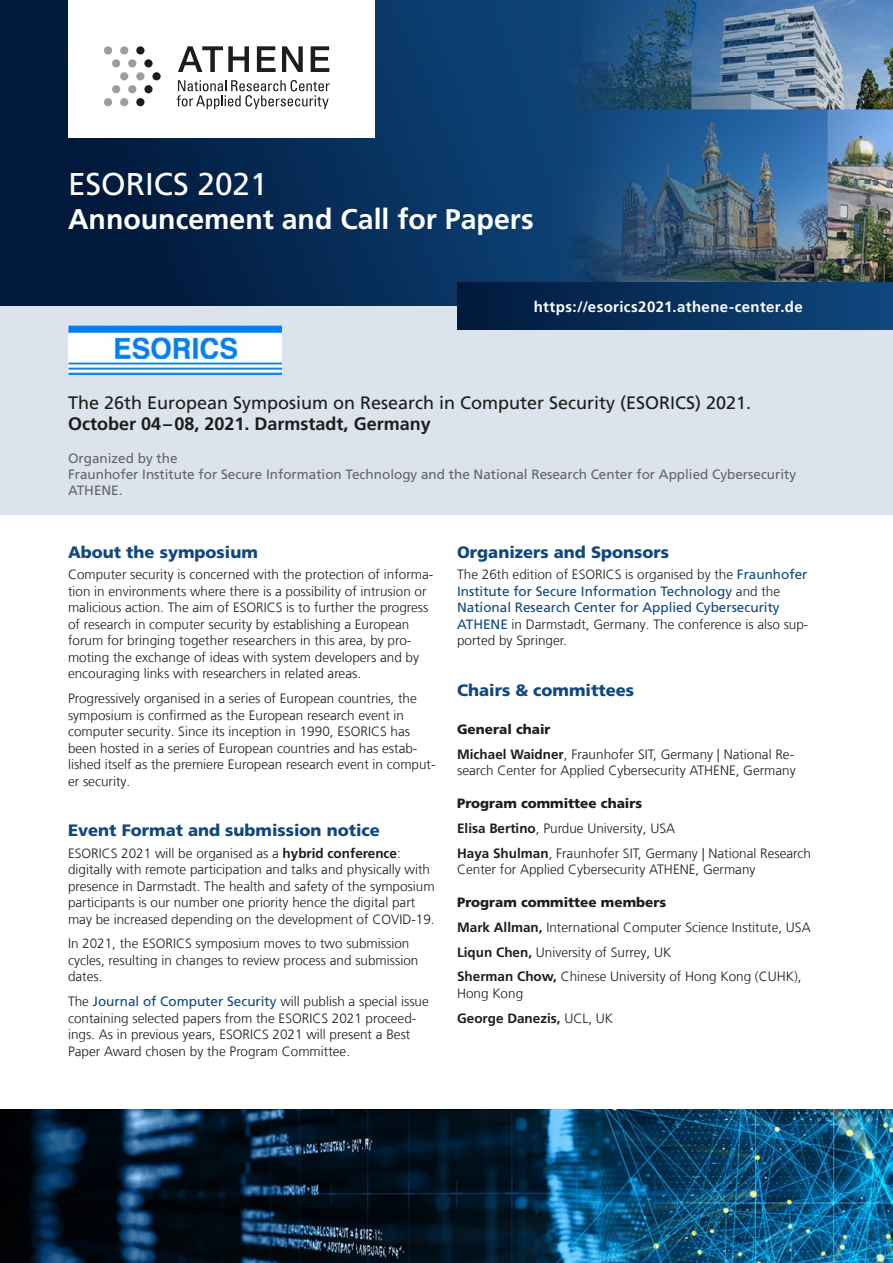
<style>
.page{position:relative;width:893px;height:1263px;background:#fff}
.page>*{position:absolute;margin:0;border:0;box-sizing:border-box;transform-origin:0 0}
.t1{font:31.5px "Frutiger LT Com";color:#fff}
.t2{font:700 28.5px "Frutiger LT Com";color:#fff}
.t3{font:18px/21.6px "Frutiger LT Com";color:#1d1d1b}
.t4{font:900 16.5px "Frutiger LT Com";color:#0f487f}
.t5{font:700 15px "Frutiger LT Com";letter-spacing:.025em;color:#fff}
.t6{font:300 13.5px/16.5px "Frutiger LT Com";color:#1d1d1b}
.t7{font:13.5px/16.2px "Frutiger LT Com";color:#646363}
.t8{font:900 13.5px "Frutiger LT Com";color:#1d1d1b}
.t9{font:700 13.5px "Frutiger LT Com";color:#1d1d1b}
.s1{font-weight:700}
.s2{font-weight:400;color:#0f487f}
.s3{font-weight:300}
</style>
<div class="page">
<img style="left:593px;top:0;width:300px;height:283px">
<div style="left:0;top:0;width:593px;height:306px;background:linear-gradient(to right,#001231,#0f4479)"></div>
<div style="left:0;top:306px;width:893px;height:208px;background:#dbe3ec"></div>
<div style="left:68px;top:0;width:306px;height:137px;background:#fff"></div>
<svg style="left:177px;top:80px;width:153px;height:29px"></svg>
<svg style="left:178px;top:46px;width:71px;height:26px"></svg>
<svg style="left:257px;top:46px;width:19px;height:26px"></svg>
<svg style="left:282px;top:46px;width:21px;height:26px"></svg>
<svg style="left:311px;top:46px;width:18px;height:26px"></svg>
<div style="left:104px;top:46px;width:8px;height:9px;background:#9d9d9c;border-radius:50%"></div>
<div style="left:136px;top:98px;width:8px;height:8px;background:#1d1d1b;border-radius:50%"></div>
<div style="left:120px;top:98px;width:8px;height:8px;background:#9d9d9c;border-radius:50%"></div>
<div style="left:104px;top:98px;width:8px;height:8px;background:#9d9d9c;border-radius:50%"></div>
<div style="left:144px;top:85px;width:9px;height:8px;background:#1d1d1b;border-radius:50%"></div>
<div style="left:128px;top:85px;width:8px;height:8px;background:#9d9d9c;border-radius:50%"></div>
<div style="left:112px;top:85px;width:8px;height:8px;background:#9d9d9c;border-radius:50%"></div>
<div style="left:152px;top:72px;width:9px;height:8px;background:#1d1d1b;border-radius:50%"></div>
<div style="left:136px;top:72px;width:8px;height:8px;background:#9d9d9c;border-radius:50%"></div>
<div style="left:120px;top:72px;width:8px;height:8px;background:#9d9d9c;border-radius:50%"></div>
<div style="left:144px;top:59px;width:9px;height:8px;background:#1d1d1b;border-radius:50%"></div>
<div style="left:128px;top:59px;width:8px;height:8px;background:#9d9d9c;border-radius:50%"></div>
<div style="left:112px;top:59px;width:8px;height:8px;background:#9d9d9c;border-radius:50%"></div>
<div style="left:136px;top:46px;width:8px;height:9px;background:#1d1d1b;border-radius:50%"></div>
<div style="left:120px;top:46px;width:8px;height:9px;background:#9d9d9c;border-radius:50%"></div>
<div style="left:457px;top:283px;width:436px;height:47px;background:linear-gradient(to right,#01193b,#0f487e)"></div>
<img style="left:0;top:1110px;width:893px;height:153px">
<img style="left:68px;top:326px;width:214px;height:48px">
<p class="t1" style="left:68px;top:165px;width:201px">ESORICS 2021</p>
<p class="t2" style="left:68px;top:203px;width:467px">Announcement and Call for Papers</p>
<p class="t5" style="left:534px;top:298px;width:271px">https://esorics2021.athene-center.de</p>
<p class="t3" style="left:68px;top:392px;width:685px">The 26th European Symposium on Research in Computer Security (ESORICS) 2021.<br><span class="s1">October 04–08, 2021. Darmstadt, Germany</span></p>
<p class="t7" style="left:68px;top:450px;width:730px">Organized by the<br>Fraunhofer Institute for Secure Information Technology and the National Research Center for Applied Cybersecurity<br>ATHENE.</p>
<p class="t4" style="left:68px;top:542px;width:191px">About the symposium</p>
<p class="t6" style="left:68px;top:566px;width:367px">Computer security is concerned with the protection of informa&shy;tion in environments where there is a possibility of intrusion or malicious action. The aim of ESORICS is to further the progress of research in computer security by establishing a European forum for bringing together researchers in this area, by pro&shy;moting the exchange of ideas with system developers and by encouraging links with researchers in related areas.</p>
<p class="t6" style="left:68px;top:690px;width:369px">Progressively organised in a series of European countries, the symposium is confirmed as the European research event in computer security. Since its inception in 1990, ESORICS has been hosted in a series of European countries and has estab&shy;lished itself as the premiere European research event in comput&shy;er security.</p>
<p class="t4" style="left:68px;top:820px;width:313px">Event Format and submission notice</p>
<p class="t6" style="left:68px;top:845px;width:368px">ESORICS 2021 will be organised as a <span class="s1">hybrid conference</span>: digitally with remote participation and talks and physically with presence in Darmstadt. The health and safety of the symposium participants is our number one priority hence the digital part may be increased depending on the development of COVID-19.</p>
<p class="t6" style="left:68px;top:935px;width:352px">In 2021, the ESORICS symposium moves to two submission cycles, resulting in changes to review process and submission dates.</p>
<p class="t6" style="left:68px;top:993px;width:362px">The <span class="s2">Journal of Computer Security</span> will publish a special issue containing selected papers from the ESORICS 2021 proceed&shy;ings. As in previous years, ESORICS 2021 will present a Best Paper Award chosen by the Program Committee.</p>
<p class="t4" style="left:457px;top:542px;width:213px">Organizers and Sponsors</p>
<p class="t6" style="left:457px;top:566px;width:353px">The 26th edition of ESORICS is organised by the <span class="s2">Fraunhofer Institute for Secure Information Technology</span> and the <span class="s2">National Research Center for Applied Cybersecurity ATHENE</span> in Darmstadt, Germany. The conference is also sup&shy;ported by Springer.</p>
<p class="t4" style="left:457px;top:680px;width:178px">Chairs &amp; committees</p>
<p class="t8" style="left:457px;top:721px;width:95px">General chair</p>
<p class="t6" style="left:457px;top:746px;width:340px"><span class="s1">Michael Waidner</span>, Fraunhofer SIT, Germany | National Re&shy;search Center for Applied Cybersecurity ATHENE, Germany</p>
<p class="t8" style="left:457px;top:795px;width:187px">Program committee chairs</p>
<p class="t6" style="left:457px;top:820px;width:220px"><span class="s1">Elisa Bertino</span>, Purdue University, USA</p>
<p class="t6" style="left:457px;top:845px;width:355px"><span class="s1">Haya Shulman</span>, Fraunhofer SIT, Germany | National Research<br>Center for Applied Cybersecurity ATHENE, Germany</p>
<p class="t8" style="left:457px;top:894px;width:211px">Program committee members</p>
<p class="t6" style="left:457px;top:919px;width:355px"><span class="s1">Mark Allman,</span> International Computer Science Institute, USA</p>
<p class="t6" style="left:457px;top:944px;width:216px"><span class="s1">Liqun Chen,</span> University of Surrey, UK</p>
<p class="t6" style="left:457px;top:968px;width:346px"><span class="s1">Sherman Chow,</span> Chinese University of Hong Kong (CUHK),<br>Hong Kong</p>
<p class="t9" style="left:457px;top:1010px;width:158px">George Danezis, <span class="s3">UCL, UK</span></p>
</div>
